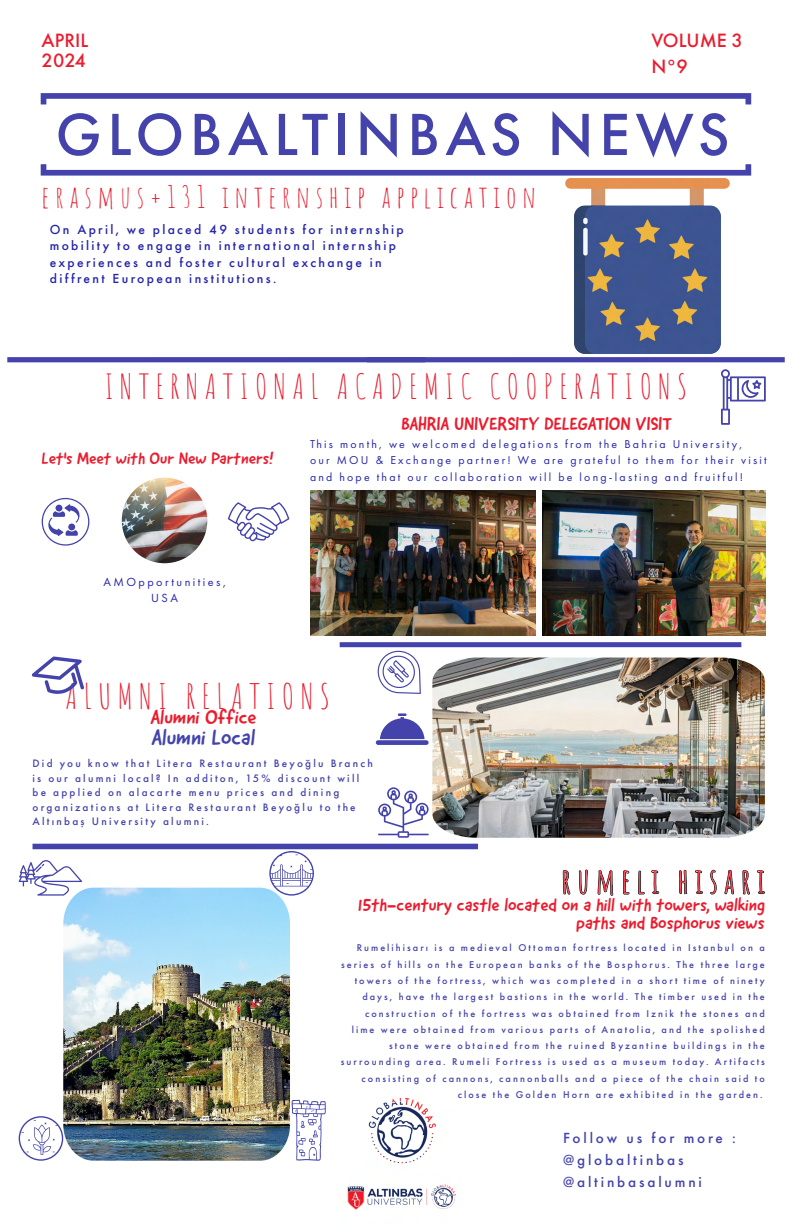
<style>
.page{position:relative;width:792px;height:1224px;background:#fff}
.page>*{position:absolute;margin:0;border:0;box-sizing:border-box;transform-origin:0 0}
.t1{font:500 61.7px "Futura PT";letter-spacing:.09em;color:#4343ab}
.t2{font:33.8px "Amatic SC";letter-spacing:.185em;color:#eb1c2e}
.t3{font:33.4px "Amatic SC";letter-spacing:.185em;color:#eb1c2e}
.t4{font:30.2px "Amatic SC";letter-spacing:.185em;color:#eb1c2e}
.t5{font:22px "Good Dog New";color:#4343ab}
.t6{font:500 20px/20px "Futura PT";color:#eb1c2e}
.t7{font:20px "Good Dog New";color:#eb1c2e}
.t8{font:18.1px "Good Dog New";color:#eb1c2e}
.t9{font:18px/18px "Good Dog New";color:#eb1c2e;text-align:right}
.t10{font:16.6px "Good Dog New";color:#eb1c2e}
.t11{font:500 15.3px/22.2px "Futura PT";letter-spacing:.185em;color:#4343ab}
.t12{font:500 13.6px/16.4px "Futura PT";letter-spacing:.17em;color:#2424ab}
.t13{font:12.2px/15.3px "Futura PT";letter-spacing:.2em;color:#2424ab;text-align:center}
.t14{font:11.8px/16.6px "Futura PT";letter-spacing:.185em;color:#2424ab}
.t15{font:500 11.2px/14.6px "Futura PT";letter-spacing:.2em;color:#4343ab}
.t16{font:500 10.2px/16.3px "Futura PT";letter-spacing:.2em;color:#4343ab;text-align:right}
</style>
<div class="page">
<svg style="left:41px;top:93px;width:710px;height:83px"></svg>
<div style="left:339px;top:642px;width:402px;height:5px;background:#4343ab"></div>
<div style="left:33px;top:844px;width:445px;height:5px;background:#4343ab"></div>
<div style="left:7px;top:357px;width:418px;height:5px;background:#4343ab"></div>
<img style="left:347px;top:1097px;width:109px;height:113px">
<svg style="left:562px;top:870px;width:203px;height:26px"></svg>
<svg style="left:32px;top:657px;width:52px;height:37px"></svg>
<img style="left:63px;top:888px;width:227px;height:273px">
<img style="left:432px;top:658px;width:332px;height:180px">
<div style="left:367px;top:357px;width:417px;height:5px;background:#4343ab"></div>
<img style="left:122px;top:478px;width:85px;height:85px;border-radius:43px">
<img style="left:542px;top:490px;width:223px;height:146px">
<img style="left:310px;top:490px;width:225px;height:146px">
<svg style="left:291px;top:1100px;width:35px;height:61px"></svg>
<svg style="left:19px;top:1116px;width:44px;height:45px"></svg>
<svg style="left:269px;top:851px;width:45px;height:45px"></svg>
<svg style="left:19px;top:860px;width:63px;height:36px"></svg>
<svg style="left:721px;top:369px;width:44px;height:56px"></svg>
<svg style="left:228px;top:502px;width:61px;height:39px"></svg>
<svg style="left:41px;top:497px;width:48px;height:49px"></svg>
<svg style="left:378px;top:787px;width:51px;height:51px"></svg>
<svg style="left:377px;top:651px;width:44px;height:43px"></svg>
<svg style="left:376px;top:713px;width:52px;height:32px"></svg>
<img style="left:554px;top:172px;width:187px;height:186px">
<h3 class="t6" style="left:42px;top:30px;width:48px">APRIL<br>2024</h3>
<h3 class="t6" style="left:651px;top:27px;width:93px;line-height:25.7px">VOLUME 3<br>N°9</h3>
<h1 class="t1" style="left:56px;top:97px;width:675px">GLOBALTINBAS NEWS</h1>
<h3 class="t4" style="left:42px;top:175px;width:496px">erasmus+131 ınternshıp applıcatıon</h3>
<h3 class="t12" style="left:50px;top:221px;width:355px">On April, we placed 49 students for internship mobility to engage in international internship experiences and foster cultural exchange in diffrent European institutions.</h3>
<h3 class="t3" style="left:105px;top:362px;width:584px">INTERNATIONAL ACADEMIC COOPERATIONS</h3>
<h3 class="t10" style="left:42px;top:447px;width:233px">Let's Meet with Our New Partners!</h3>
<h3 class="t8" style="left:401px;top:412px;width:272px">BAHRIA UNIVERSITY DELEGATION VISIT</h3>
<p class="t14" style="left:310px;top:435px;width:458px">This month, we welcomed delegations from the Bahria University,<br>our MOU &amp; Exchange partner! We are grateful to them for their visit and hope that our collaboration will be long-lasting and fruitful!</p>
<p class="t13" style="left:103px;top:575px;width:124px">AMOpportunities,<br>USA</p>
<h2 class="t2" style="left:65px;top:673px;width:266px">ALUMNI RELATIONS</h2>
<h3 class="t7" style="left:150px;top:704px;width:107px">Alumni Office</h3>
<h3 class="t5" style="left:151px;top:723px;width:105px">Alumni Local</h3>
<p class="t15" style="left:33px;top:756px;width:342px">Did you know that Litera Restaurant Beyoğlu Branch is our alumni local? In additon, 15% discount will be applied on alacarte menu prices and dining organizations at Litera Restaurant Beyoğlu to the Altınbaş University alumni.</p>
<h2 class="t2" style="left:561px;top:856px;width:205px">rumelı hısarı</h2>
<h3 class="t9" style="left:358px;top:896px;width:408px">15th-century castle located on a hill with towers, walking paths and Bosphorus views</h3>
<p class="t16" style="left:341px;top:940px;width:425px">Rumelihisarı is a medieval Ottoman fortress located in Istanbul on a series of hills on the European banks of the Bosphorus. The three large towers of the fortress, which was completed in a short time of ninety days, have the largest bastions in the world. The timber used in the construction of the fortress was obtained from Iznik the stones and lime were obtained from various parts of Anatolia, and the spolished stone were obtained from the ruined Byzantine buildings in the surrounding area. Rumeli Fortress is used as a museum today. Artifacts consisting of cannons, cannonballs and a piece of the chain said to close the Golden Horn are exhibited in the garden.</p>
<h3 class="t11" style="left:563px;top:1127px;width:174px">Follow us for more : @globaltinbas @altinbasalumni</h3>
</div>
